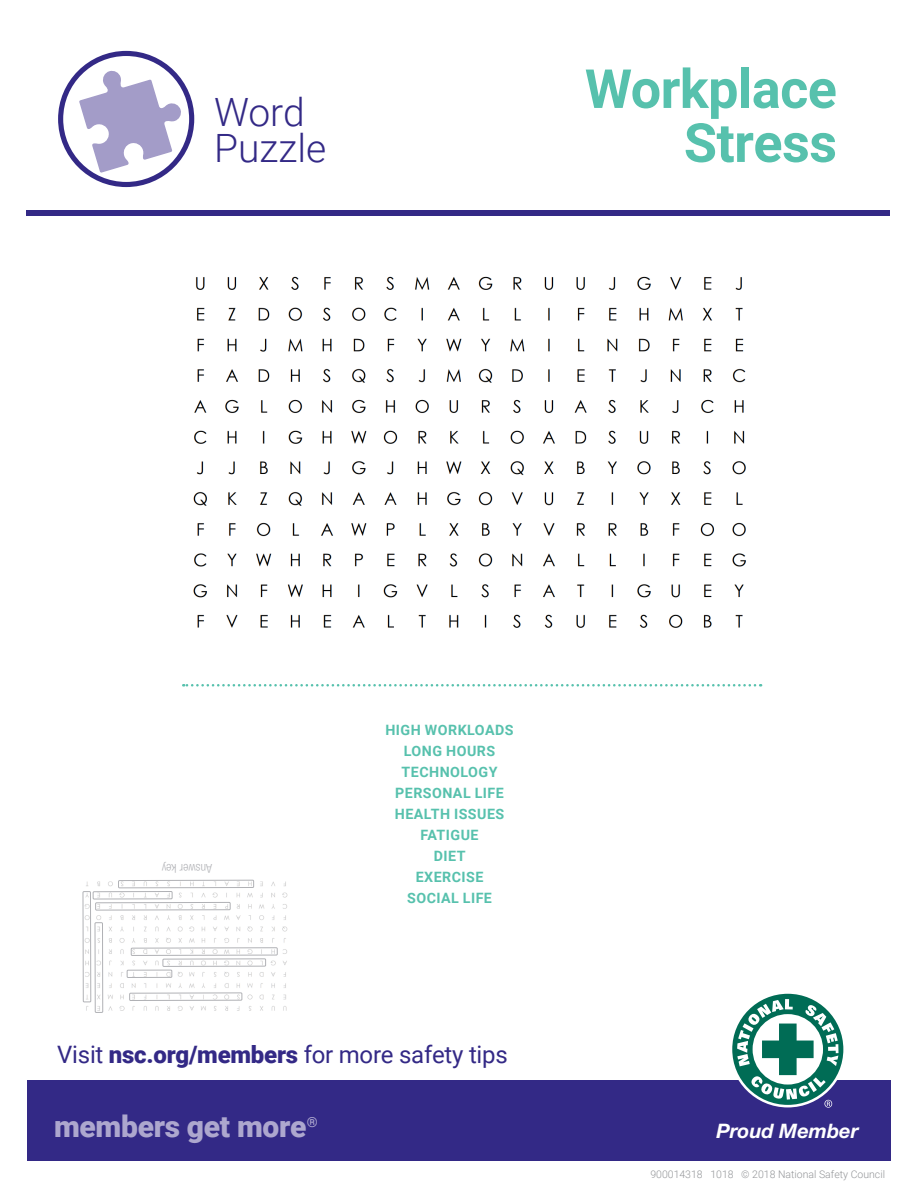
<style>
.page{position:relative;width:918px;height:1188px;background:#fff}
.page>*{position:absolute;margin:0;border:0;box-sizing:border-box;transform-origin:0 0}
.t1{font:700 54px/54px "Roboto";letter-spacing:-.01em;color:#57c1ad;text-align:right}
.t2{font:300 39px/36px "Roboto";color:#332986}
.Bullets{font:900 30px "Roboto";letter-spacing:-.01em;color:#ada7ce}
.Body_1_2011{font:24px "Roboto";letter-spacing:-.01em;color:#332986}
.t3{font:italic 700 19.95px "Helvetica Neue LT Std";color:#fff}
.t4{font:700 14.25px "Roboto";letter-spacing:.035em;color:#57c1ad}
.Bullets-2{font:900 13.95px "Roboto";color:#ada7ce}
.t5{font:300 condensed 12.3px "Helvetica Neue LT Std";color:#b2b3b7}
.t6{font:300 10.5px "Roboto";color:#939598}
.s1{font-weight:900}
</style>
<div class="page">
<div style="left:27px;top:1080px;width:864px;height:81px;background:#332986"></div>
<svg style="left:730px;top:991px;width:116px;height:116px"></svg>
<div style="left:732px;top:994px;width:111px;height:111px;background:#006c55;border-radius:50%"></div>
<svg style="left:737px;top:999px;width:102px;height:109px"></svg>
<img style="left:193px;top:276px;width:553px;height:352px">
<svg style="left:183px;top:684px;width:578px;height:3px"></svg>
<svg style="left:58px;top:51px;width:136px;height:136px"></svg>
<img style="left:82px;top:881px;width:206px;height:130px">
<div style="left:93px;top:891px;width:79px;height:8px;border:1px solid #b0b1b5"></div>
<div style="left:95px;top:902px;width:135px;height:8px;border:1px solid #b0b1b5"></div>
<div style="left:129px;top:993px;width:113px;height:8px;border:1px solid #b0b1b5"></div>
<div style="left:131px;top:948px;width:146px;height:8px;border:1px solid #b0b1b5"></div>
<div style="left:163px;top:959px;width:103px;height:8px;border:1px solid #b0b1b5"></div>
<div style="left:118px;top:880px;width:136px;height:8px;border:1px solid #b0b1b5"></div>
<div style="left:127px;top:970px;width:45px;height:8px;border:1px solid #b0b1b5"></div>
<div style="left:95px;top:923px;width:8px;height:90px;border:1px solid #b0b1b5"></div>
<div style="left:83px;top:891px;width:8px;height:111px;border:1px solid #b0b1b5"></div>
<div style="left:26px;top:211px;width:864px;height:5px;background:#332986"></div>
<p class="t2" style="left:214px;top:92px;width:114px">Word<br>Puzzle</p>
<p class="t1" style="left:585px;top:60px;width:254px">Workplace<br>Stress</p>
<p class="t5" style="left:212px;top:875px;width:52px;rotate:-180deg">Answer key</p>
<p class="t4" style="left:385px;top:720px;width:130px">HIGH WORKLOADS</p>
<p class="t4" style="left:404px;top:741px;width:93px">LONG HOURS</p>
<p class="t4" style="left:402px;top:762px;width:97px">TECHNOLOGY</p>
<p class="t4" style="left:395px;top:783px;width:110px">PERSONAL LIFE</p>
<p class="t4" style="left:395px;top:804px;width:111px">HEALTH ISSUES</p>
<p class="t4" style="left:420px;top:825px;width:60px">FATIGUE</p>
<p class="t4" style="left:434px;top:846px;width:33px">DIET</p>
<p class="t4" style="left:416px;top:867px;width:69px">EXERCISE</p>
<p class="t4" style="left:407px;top:888px;width:86px">SOCIAL LIFE</p>
<p class="Body_1_2011" style="left:57px;top:1038px;width:452px">Visit <span class="s1">nsc.org/members</span> for more safety tips</p>
<p class="Bullets" style="left:54px;top:1105px;width:254px">members get more</p>
<h3 class="t3" style="left:716px;top:1119px;width:144px">Proud Member</h3>
<p class="Bullets-2" style="left:307px;top:1113px;width:12px">®</p>
<p class="t6" style="left:650px;top:1167px;width:236px">900014318 1018 © 2018 National Safety Council</p>
</div>
